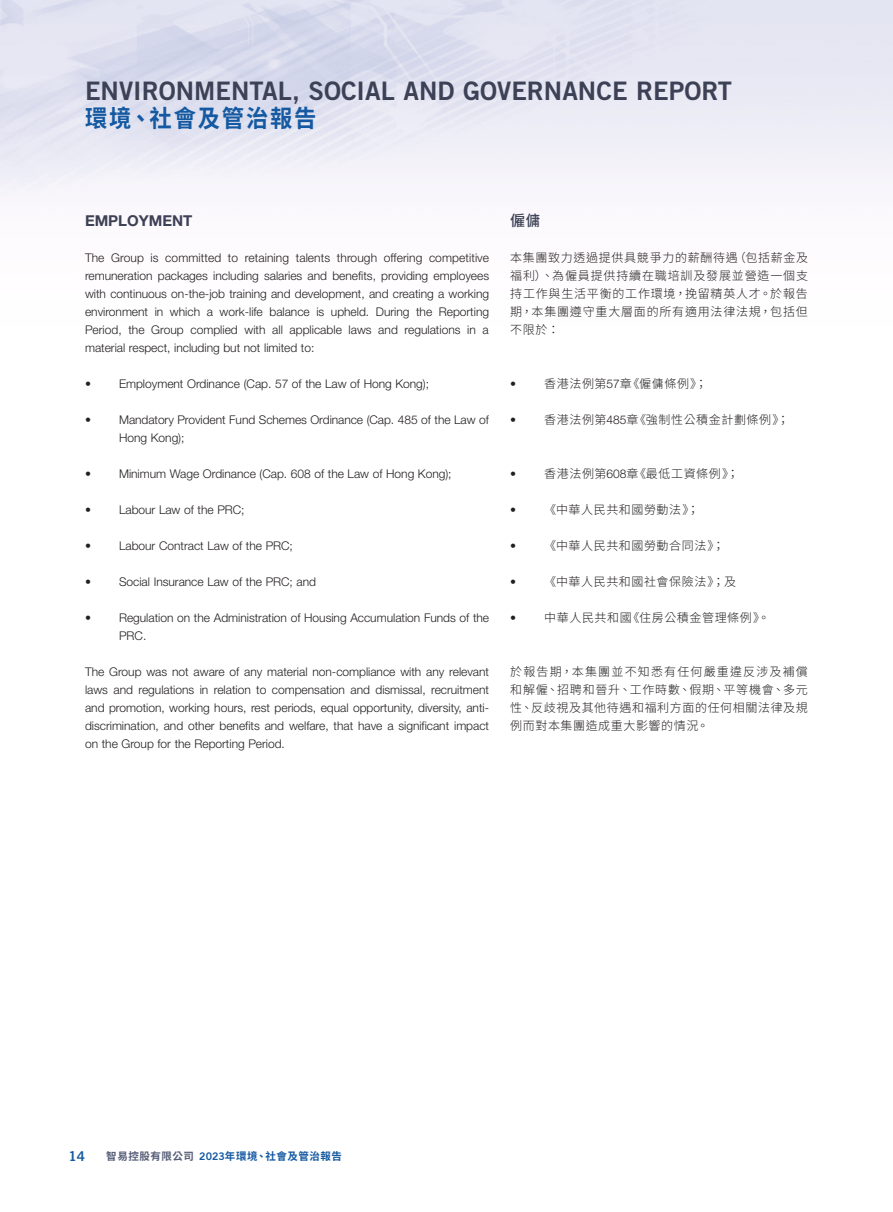
<style>
.page{position:relative;width:893px;height:1212px;background:#fff}
.page>*{position:absolute;margin:0;border:0;box-sizing:border-box;transform-origin:0 0}
.t1{font:25.5px "Trade Gothic LT Std Bd 2";color:#3d4156}
.t2{font:700 24px "Source Han Sans TC";letter-spacing:.08em;color:#1459a1;scale:.93 1}
.Heading_1{font:700 15px "Helvetica Neue LT Std";color:#3d4156}
.C_Heading_1{font:500 15px "Source Han Sans TC";color:#3d4156}
.t3{font:13.5px "Trade Gothic LT Std Bd 2";color:#1459a1}
.Body_Text{font:300 12px/18px "Helvetica Neue LT Std";color:#231f20;text-align:justify}
.C_Body_Text{font:300 12px/18px "Source Han Sans TC";letter-spacing:.05em;color:#231f20;text-align:justify}
.t4{font:700 10.5px "Source Han Sans TC";letter-spacing:.05em;color:#1459a1}
.s1{font-family:"Helvetica Neue LT Std"}
.s2{color:#565d77}
.s3{font-family:"Trade Gothic LT Std Bd 2";font-weight:400}
</style>
<div class="page">
<h1 class="t1" style="left:85px;top:75px;width:649px">ENVIRONMENTAL, SOCIAL AND GOVERNANCE REPORT</h1>
<h2 class="t2" style="left:85px;top:105px;width:251px">環境、社會及管治報告</h2>
<p class="Heading_1" style="left:85px;top:211px;width:109px">EMPLOYMENT</p>
<p class="Body_Text" style="left:85px;top:248px;width:406px">The Group is committed to retaining talents through offering competitive remuneration packages including salaries and benefits, providing employees with continuous on-the-job training and development, and creating a working environment in which a work-life balance is upheld. During the Reporting Period, the Group complied with all applicable laws and regulations in a material respect, including but not limited to:</p>
<p class="Body_Text" style="left:85px;top:374px;width:346px">• Employment Ordinance (Cap. 57 of the Law of Hong Kong);</p>
<p class="Body_Text" style="left:119px;top:410px;width:371px;text-indent:-34px">• Mandatory Provident Fund Schemes Ordinance (Cap. 485 of the Law of<br>Hong Kong);</p>
<p class="Body_Text" style="left:85px;top:464px;width:368px">• Minimum Wage Ordinance (Cap. 608 of the Law of Hong Kong);</p>
<p class="Body_Text" style="left:85px;top:500px;width:161px">• Labour Law of the PRC;</p>
<p class="Body_Text" style="left:85px;top:536px;width:209px">• Labour Contract Law of the PRC;</p>
<p class="Body_Text" style="left:85px;top:572px;width:233px">• Social Insurance Law of the PRC; and</p>
<p class="Body_Text" style="left:119px;top:608px;width:372px;text-indent:-34px">• Regulation on the Administration of Housing Accumulation Funds of the<br>PRC.</p>
<p class="Body_Text" style="left:85px;top:662px;width:406px">The Group was not aware of any material non-compliance with any relevant laws and regulations in relation to compensation and dismissal, recruitment and promotion, working hours, rest periods, equal opportunity, diversity, anti&shy;discrimination, and other benefits and welfare, that have a significant impact on the Group for the Reporting Period.</p>
<p class="C_Heading_1" style="left:510px;top:212px;width:32px">僱傭</p>
<p class="C_Body_Text" style="left:510px;top:249px;width:299px">本集團致力透過提供具競爭力的薪酬待遇（包括薪金及福利）、為僱員提供持續在職培訓及發展並營造一個支持工作與生活平衡的工作環境，挽留精英人才。於報告期，本集團遵守重大層面的所有適用法律法規，包括但不限於：</p>
<p class="C_Body_Text" style="left:510px;top:375px;width:198px"><span class="s1">•</span> 香港法例第<span class="s1">57</span>章《僱傭條例》；</p>
<p class="C_Body_Text" style="left:510px;top:411px;width:280px"><span class="s1">•</span> 香港法例第<span class="s1">485</span>章《強制性公積金計劃條例》；</p>
<p class="C_Body_Text" style="left:510px;top:465px;width:230px"><span class="s1">•</span> 香港法例第<span class="s1">608</span>章《最低工資條例》；</p>
<p class="C_Body_Text" style="left:510px;top:501px;width:190px"><span class="s1">•</span> 《中華人民共和國勞動法》；</p>
<p class="C_Body_Text" style="left:510px;top:537px;width:216px"><span class="s1">•</span> 《中華人民共和國勞動合同法》；</p>
<p class="C_Body_Text" style="left:510px;top:573px;width:228px"><span class="s1">•</span> 《中華人民共和國社會保險法》；及</p>
<p class="C_Body_Text" style="left:510px;top:609px;width:261px"><span class="s1">•</span> 中華人民共和國《住房公積金管理條例》。</p>
<p class="C_Body_Text" style="left:510px;top:663px;width:299px">於報告期，本集團並不知悉有任何嚴重違反涉及補償和解僱、招聘和晉升、工作時數、假期、平等機會、多元性、反歧視及其他待遇和福利方面的任何相關法律及規例而對本集團造成重大影響的情況。</p>
<p class="t3" style="left:69px;top:1148px;width:18px">14</p>
<p class="t4" style="left:106px;top:1150px;width:237px"><span class="s2">智易控股有限公司</span> <span class="s3">2023</span>年環境、社會及管治報告</p>
</div>
